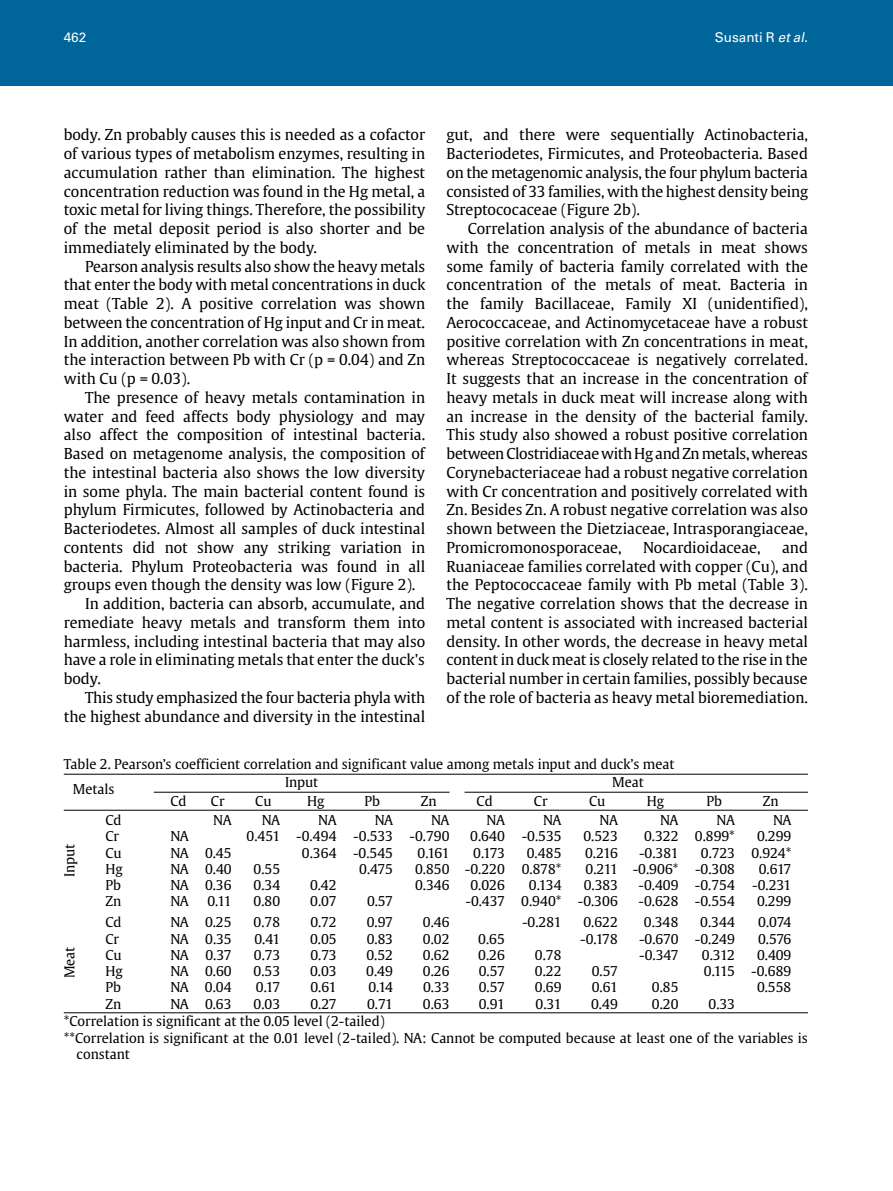
<style>
.page{position:relative;width:893px;height:1191px;background:#fff}
.page>*{position:absolute;margin:0;border:0;box-sizing:border-box;transform-origin:0 0}
.t1{font:15px/18.8px "Gulliver";color:#000;text-align:justify}
.t2{font:13.5px/16.2px "Gulliver";color:#000;text-align:justify}
.t3{font:13.5px/16.2px "Gulliver";letter-spacing:-.02em;color:#000;text-align:right}
.t4{font:13.5px/16.2px "Gulliver";letter-spacing:-.03em;color:#000;text-align:right}
.t5{font:13.5px "Univers LT Std";color:#fff}
.s1{font-style:italic}
</style>
<div class="page">
<hr style="left:64px;top:774px;width:744px;height:1px;background:#000">
<hr style="left:154px;top:792px;width:296px;height:1px;background:#000">
<hr style="left:465px;top:792px;width:343px;height:1px;background:#000">
<hr style="left:64px;top:810px;width:744px;height:1px;background:#000">
<hr style="left:64px;top:1012px;width:744px;height:1px;background:#000">
<div style="left:0;top:0;width:893px;height:85px;background:#069"></div>
<p class="t5" style="left:64px;top:30px;width:24px">462</p>
<p class="t5" style="left:715px;top:30px;width:98px">Susanti R <span class="s1">etal.</span></p>
<p class="t1" style="left:64px;top:125px;width:363px">body. Zn probably causes this is needed as a cofactor of various types of metabolism enzymes, resulting in accumulation rather than elimination. The highest concentration reduction was found in the Hg metal, a toxic metal for living things. Therefore, the possibility of the metal deposit period is also shorter and be immediately eliminated by the body.</p>
<p class="t1" style="left:64px;top:257px;width:363px;text-indent:21px">Pearson analysis results also show the heavy metals that enter the body with metal concentrations in duck meat (Table 2). A positive correlation was shown between the concentration of Hg input and Cr in meat.<br>In addition, another correlation was also shown from the interaction between Pb with Cr (p = 0.04) and Zn with Cu (p = 0.03).</p>
<p class="t1" style="left:85px;top:388px;width:342px">The presence of heavy metals contamination in</p>
<p class="t1" style="left:64px;top:407px;width:363px">water and feed affects body physiology and may</p>
<p class="t1" style="left:64px;top:425px;width:363px">also affect the composition of intestinal bacteria.</p>
<p class="t1" style="left:64px;top:444px;width:363px">Based on metagenome analysis, the composition of</p>
<p class="t1" style="left:64px;top:463px;width:363px">the intestinal bacteria also shows the low diversity</p>
<p class="t1" style="left:64px;top:482px;width:363px">in some phyla. The main bacterial content found is</p>
<p class="t1" style="left:64px;top:500px;width:363px">phylum Firmicutes, followed by Actinobacteria and</p>
<p class="t1" style="left:64px;top:519px;width:363px">Bacteriodetes. Almost all samples of duck intestinal</p>
<p class="t1" style="left:64px;top:538px;width:363px">contents did not show any striking variation in</p>
<p class="t1" style="left:64px;top:557px;width:363px">bacteria. Phylum Proteobacteria was found in all</p>
<p class="t1" style="left:64px;top:575px;width:353px">groups even though the density was low (Figure 2).</p>
<p class="t1" style="left:85px;top:594px;width:342px">In addition, bacteria can absorb, accumulate, and</p>
<p class="t1" style="left:64px;top:613px;width:363px">remediate heavy metals and transform them into</p>
<p class="t1" style="left:64px;top:632px;width:363px">harmless, including intestinal bacteria that may also</p>
<p class="t1" style="left:64px;top:650px;width:363px">have a role in eliminating metals that enter the duck's</p>
<p class="t1" style="left:64px;top:669px;width:39px">body.</p>
<p class="t1" style="left:85px;top:688px;width:342px">This study emphasized the four bacteria phyla with</p>
<p class="t1" style="left:64px;top:707px;width:363px">the highest abundance and diversity in the intestinal</p>
<p class="t1" style="left:446px;top:125px;width:363px">gut, and there were sequentially Actinobacteria, Bacteriodetes, Firmicutes, and Proteobacteria. Based on the metagenomic analysis, the four phylum bacteria consisted of 33 families, with the highest density being Streptococaceae (Figure 2b).</p>
<p class="t1" style="left:446px;top:219px;width:363px;text-indent:21px">Correlation analysis of the abundance of bacteria with the concentration of metals in meat shows some family of bacteria family correlated with the concentration of the metals of meat. Bacteria in the family Bacillaceae, Family XI (unidentified), Aerococcaceae, and Actinomycetaceae have a robust positive correlation with Zn concentrations in meat, whereas Streptococcaceae is negatively correlated.<br>It suggests that an increase in the concentration of heavy metals in duck meat will increase along with an increase in the density of the bacterial family.<br>This study also showed a robust positive correlation between Clostridiaceae with Hg and Zn metals, whereas Corynebacteriaceae had a robust negative correlation with Cr concentration and positively correlated with Zn. Besides Zn. A robust negative correlation was also shown between the Dietziaceae, Intrasporangiaceae, Promicromonosporaceae,</p>
<p class="t1" style="left:446px;top:538px;width:363px;text-indent:336px">and Ruaniaceae families correlated with copper (Cu), and the Peptococcaceae family with Pb metal (Table 3).<br>The negative correlation shows that the decrease in metal content is associated with increased bacterial density. In other words, the decrease in heavy metal content in duck meat is closely related to the rise in the bacterial number in certain families, possibly because of the role of bacteria as heavy metal bioremediation.</p>
<p class="t1" style="left:643px;top:538px;width:119px">Nocardioidaceae,</p>
<p class="t2" style="left:64px;top:755px;width:612px">Table 2. Pearson’s coefficient correlation and significant value among metals input and duck’s meat</p>
<p class="t2" style="left:73px;top:780px;width:43px">Metals</p>
<p class="t2" style="left:285px;top:774px;width:35px">Input</p>
<p class="t2" style="left:612px;top:774px;width:33px">Meat</p>
<p class="t2" style="left:170px;top:793px;width:18px">Cd</p>
<p class="t2" style="left:211px;top:793px;width:15px">Cr</p>
<p class="t2" style="left:255px;top:793px;width:18px">Cu</p>
<p class="t2" style="left:307px;top:793px;width:19px">Hg</p>
<p class="t2" style="left:365px;top:793px;width:17px">Pb</p>
<p class="t2" style="left:421px;top:793px;width:17px">Zn</p>
<p class="t2" style="left:477px;top:793px;width:18px">Cd</p>
<p class="t2" style="left:534px;top:793px;width:15px">Cr</p>
<p class="t2" style="left:589px;top:793px;width:18px">Cu</p>
<p class="t2" style="left:647px;top:793px;width:19px">Hg</p>
<p class="t2" style="left:706px;top:793px;width:17px">Pb</p>
<p class="t2" style="left:763px;top:793px;width:17px">Zn</p>
<p class="t2" style="left:61px;top:877px;width:35px;rotate:-90deg">Input</p>
<p class="t2" style="left:61px;top:978px;width:33px;rotate:-90deg">Meat</p>
<p class="t2" style="left:105px;top:812px;width:19px;text-align:left">Cd<br>Cr<br>Cu<br>Hg<br>Pb<br>Zn</p>
<p class="t2" style="left:105px;top:914px;width:19px;text-align:left">Cd<br>Cr<br>Cu<br>Hg<br>Pb<br>Zn</p>
<p class="t2" style="left:170px;top:828px;width:20px">NA NA NA NA NA</p>
<p class="t2" style="left:170px;top:914px;width:20px">NA NA NA NA NA NA</p>
<p class="t2" style="left:213px;top:812px;width:20px">NA</p>
<p class="t2" style="left:205px;top:844px;width:28px">0.45<br>0.40<br>0.36<br>0.11</p>
<p class="t2" style="left:205px;top:914px;width:28px">0.25<br>0.35<br>0.37<br>0.60<br>0.04<br>0.63</p>
<p class="t2" style="left:247px;top:812px;width:35px;text-align:right">NA<br>0.451</p>
<p class="t2" style="left:254px;top:860px;width:28px">0.55<br>0.34<br>0.80</p>
<p class="t2" style="left:254px;top:914px;width:28px">0.78<br>0.41<br>0.73<br>0.53<br>0.17<br>0.03</p>
<p class="t2" style="left:296px;top:812px;width:42px;text-align:right">NA -0.494<br>0.364</p>
<p class="t2" style="left:310px;top:877px;width:28px">0.42<br>0.07</p>
<p class="t2" style="left:310px;top:914px;width:28px">0.72<br>0.05<br>0.73<br>0.03<br>0.61<br>0.27</p>
<p class="t2" style="left:353px;top:812px;width:41px;text-align:right">NA -0.533 -0.545<br>0.475</p>
<p class="t2" style="left:367px;top:890px;width:28px;line-height:21.3px">0.57<br>0.97</p>
<p class="t2" style="left:366px;top:930px;width:28px">0.83<br>0.52<br>0.49<br>0.14<br>0.71</p>
<p class="t2" style="left:410px;top:812px;width:41px;text-align:right">NA -0.790<br>0.161<br>0.850<br>0.346</p>
<p class="t2" style="left:423px;top:914px;width:28px">0.46<br>0.02<br>0.62<br>0.26<br>0.33<br>0.63</p>
<p class="t2" style="left:465px;top:812px;width:41px;text-align:right">NA<br>0.640<br>0.173 -0.220<br>0.026 -0.437</p>
<p class="t2" style="left:478px;top:930px;width:28px">0.65<br>0.26<br>0.57<br>0.57<br>0.91</p>
<p class="t2" style="left:521px;top:812px;width:42px;text-align:right">NA -0.535<br>0.485<br>0.878*<br>0.134<br>0.940*</p>
<p class="t2" style="left:522px;top:914px;width:41px">-0.281</p>
<p class="t2" style="left:535px;top:946px;width:28px">0.78<br>0.22<br>0.69<br>0.31</p>
<p class="t3" style="left:578px;top:812px;width:42px">NA<br>0.523<br>0.216<br>0.211<br>0.383 -0.306</p>
<p class="t2" style="left:580px;top:914px;width:39px">0.622 -0.178</p>
<p class="t2" style="left:591px;top:963px;width:28px">0.57<br>0.61<br>0.49</p>
<p class="t2" style="left:633px;top:812px;width:47px;text-align:right">NA<br>0.322 -0.381 -0.906* -0.409 -0.628</p>
<p class="t2" style="left:639px;top:914px;width:41px;text-align:center">0.348 -0.670 -0.347</p>
<p class="t2" style="left:652px;top:979px;width:28px">0.85<br>0.20</p>
<p class="t2" style="left:695px;top:812px;width:42px;text-align:right">NA<br>0.899*<br>0.723 -0.308 -0.754 -0.554</p>
<p class="t4" style="left:695px;top:914px;width:42px">0.344 -0.249<br>0.312<br>0.115</p>
<p class="t2" style="left:709px;top:995px;width:28px">0.33</p>
<p class="t2" style="left:751px;top:812px;width:41px;text-align:right">NA<br>0.299<br>0.924*<br>0.617 -0.231<br>0.299</p>
<p class="t2" style="left:751px;top:914px;width:42px;text-align:center">0.074<br>0.576<br>0.409 -0.689<br>0.558</p>
<p class="t2" style="left:64px;top:1013px;width:322px">*Correlation is significant at the 0.05 level (2-tailed)</p>
<p class="t2" style="left:64px;top:1029px;width:746px">**Correlation is significant at the 0.01 level (2-tailed). NA: Cannot be computed because at least one of the variables is</p>
<p class="t2" style="left:77px;top:1045px;width:55px">constant</p>
</div>
